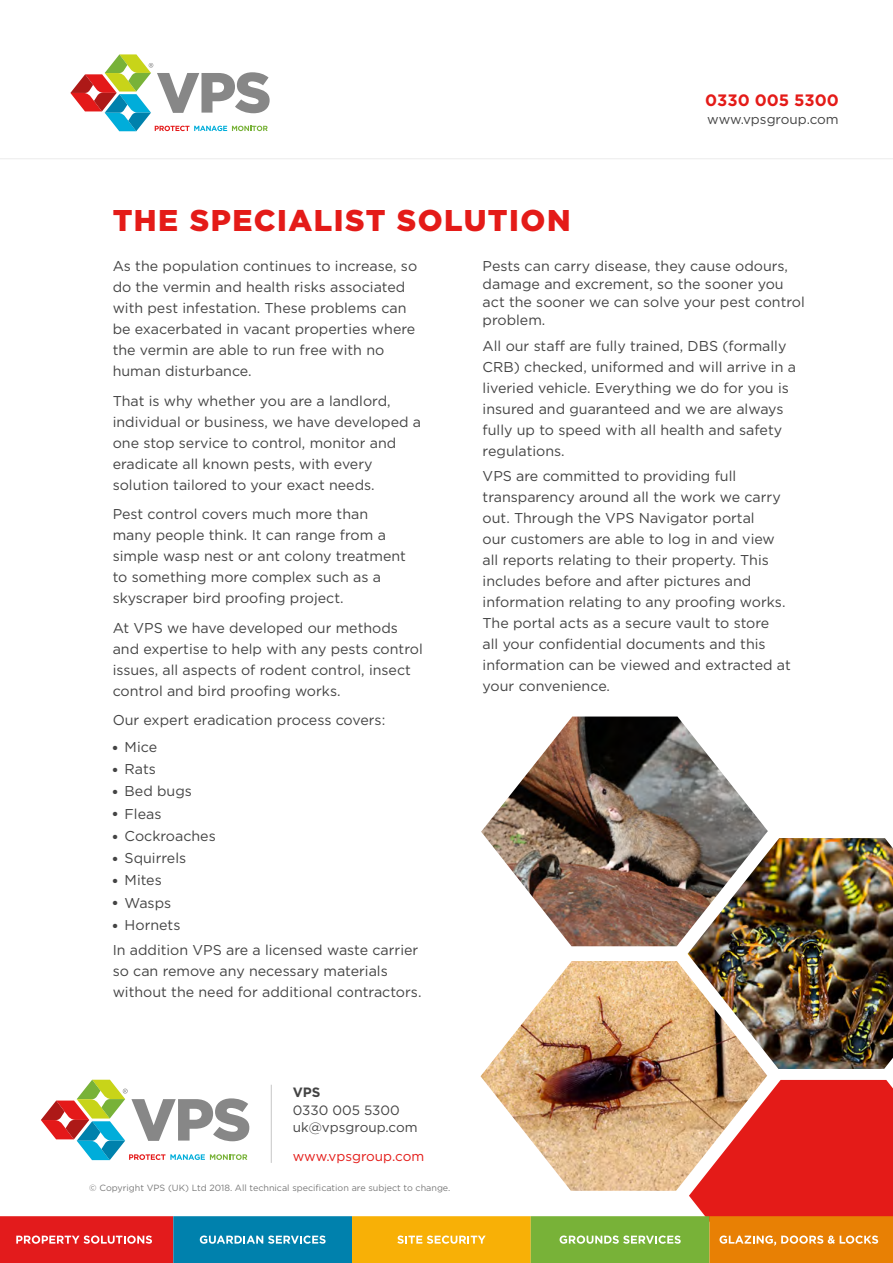
<style>
.page{position:relative;width:893px;height:1263px;background:#fff}
.page>*{position:absolute;margin:0;border:0;box-sizing:border-box;transform-origin:0 0}
.t1{font:900 30px "Gotham";letter-spacing:.05em;color:#e41b18}
.t2{font:700 16.5px "Gotham";color:#e41b18}
.t3{font:14.25px/21px "Gotham";color:#444}
.t4{font:13.5px/16.6px "Gotham";color:#444}
.t5{font:13.5px "Gotham";color:#e41b18}
.t6{font:700 13.5px "Gotham";color:#444}
.t7{font:9px "Gotham";color:#444}
</style>
<div class="page">
<img style="left:688px;top:838px;width:205px;height:231px">
<img style="left:480px;top:961px;width:287px;height:230px">
<img style="left:481px;top:716px;width:287px;height:230px">
<hr style="left:0;top:158px;width:893px;height:1px;background:#ececec">
<hr style="left:271px;top:1085px;width:1px;height:78px;background:#c6c6c6">
<svg style="left:70px;top:54px;width:200px;height:77px"></svg>
<svg style="left:41px;top:1080px;width:208px;height:80px"></svg>
<div style="left:0;top:1216px;width:173px;height:47px;background:#e31b1c"></div>
<div style="left:173px;top:1216px;width:179px;height:47px;background:#0081ad"></div>
<div style="left:352px;top:1216px;width:179px;height:47px;background:#f8b006"></div>
<div style="left:531px;top:1216px;width:178px;height:47px;background:#78b238"></div>
<svg style="left:16px;top:1235px;width:136px;height:9px"></svg>
<svg style="left:200px;top:1235px;width:126px;height:9px"></svg>
<svg style="left:397px;top:1235px;width:89px;height:9px"></svg>
<svg style="left:560px;top:1235px;width:121px;height:9px"></svg>
<svg style="left:689px;top:1080px;width:204px;height:183px;background:#e1512c"></svg>
<p class="t1" style="left:113px;top:200px;width:459px">THE SPECIALIST SOLUTION</p>
<p class="t2" style="left:705px;top:91px;width:135px">0330 005 5300</p>
<p class="t4" style="left:707px;top:111px;width:133px">www.vpsgroup.com</p>
<p class="t3" style="left:113px;top:255px;width:306px">As the population continues to increase, so do the vermin and health risks associated with pest infestation. These problems can be exacerbated in vacant properties where the vermin are able to run free with no human disturbance.</p>
<p class="t3" style="left:113px;top:390px;width:310px">That is why whether you are a landlord, individual or business, we have developed a one stop service to control, monitor and</p>
<p class="t3" style="left:113px;top:453px;width:264px">eradicate all known pests, with every solution tailored to your exact needs.</p>
<p class="t3" style="left:113px;top:503px;width:295px">Pest control covers much more than many people think. It can range from a simple wasp nest or ant colony treatment to something more complex such as a skyscraper bird proofing project.</p>
<p class="t3" style="left:113px;top:617px;width:312px">At VPS we have developed our methods and expertise to help with any pests control issues, all aspects of rodent control, insect control and bird proofing works.</p>
<p class="t3" style="left:113px;top:710px;width:274px">Our expert eradication process covers:</p>
<p class="t3" style="left:113px;top:736px;width:46px">● Mice</p>
<p class="t3" style="left:113px;top:758px;width:45px">● Rats</p>
<p class="t3" style="left:113px;top:781px;width:81px">● Bed bugs</p>
<p class="t3" style="left:113px;top:803px;width:50px">● Fleas</p>
<p class="t3" style="left:113px;top:825px;width:105px">● Cockroaches</p>
<p class="t3" style="left:113px;top:847px;width:75px">● Squirrels</p>
<p class="t3" style="left:113px;top:870px;width:51px">● Mites</p>
<p class="t3" style="left:113px;top:892px;width:60px">● Wasps</p>
<p class="t3" style="left:113px;top:914px;width:69px">● Hornets</p>
<p class="t3" style="left:113px;top:939px;width:310px">In addition VPS are a licensed waste carrier so can remove any necessary materials without the need for additional contractors.</p>
<p class="t3" style="left:483px;top:257px;width:324px;line-height:18px">Pests can carry disease, they cause odours, damage and excrement, so the sooner you act the sooner we can solve your pest control problem.</p>
<p class="t3" style="left:483px;top:335px;width:315px">All our staff are fully trained, DBS (formally CRB) checked, uniformed and will arrive in a liveried vehicle. Everything we do for you is insured and guaranteed and we are always fully up to speed with all health and safety regulations.</p>
<p class="t3" style="left:483px;top:465px;width:310px">VPS are committed to providing full transparency around all the work we carry out. Through the VPS Navigator portal<br>our customers are able to log in and view all reports relating to their property. This includes before and after pictures and information relating to any proofing works.<br>The portal acts as a secure vault to store<br>all your confidential documents and this information can be viewed and extracted at your convenience.</p>
<p class="t6" style="left:293px;top:1085px;width:29px">VPS</p>
<p class="t4" style="left:293px;top:1102px;width:126px">0330 005 5300 uk@vpsgroup.com</p>
<p class="t5" style="left:293px;top:1148px;width:133px">www.vpsgroup.com</p>
<p class="t7" style="left:89px;top:1182px;width:363px">© Copyright VPS (UK) Ltd 2018. All technical specification are subject to change.</p>
</div>
